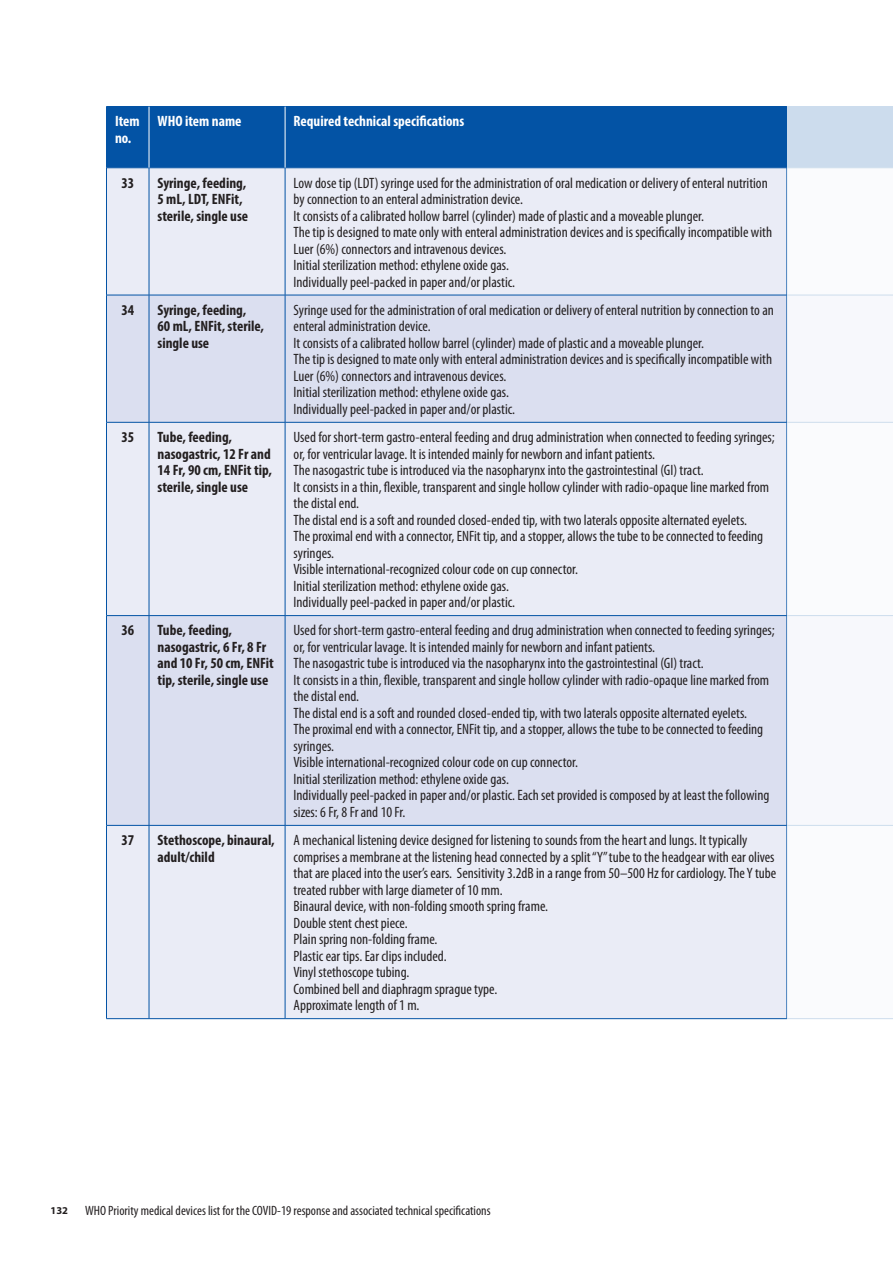
<style>
.page{position:relative;width:893px;height:1263px;background:#fff}
.page>*{position:absolute;margin:0;border:0;box-sizing:border-box;transform-origin:0 0}
.Table_text{font:condensed 15px/16.5px "Myriad Pro";color:#231f20}
.Table_text-2{font:700 condensed 15px/16.5px "Myriad Pro";color:#231f20}
.Table_text-3{font:700 condensed 15px/16.5px "Myriad Pro";color:#fff}
.t1{font:condensed 13.5px "Myriad Pro";color:#231f20}
.t2{font:700 10.5px "Myriad Pro";color:#231f20}
</style>
<div class="page">
<div style="left:107px;top:107px;width:680px;height:60px;background:#0353a5"></div>
<div style="left:107px;top:168px;width:680px;height:850px;background:#eaecf6"></div>
<svg style="left:107px;top:296px;width:680px;height:529px;background:#dfe3f1"></svg>
<hr style="left:106px;top:106px;width:43px;height:1px;background:#0353a5">
<hr style="left:106px;top:107px;width:1px;height:61px;background:#0353a5">
<hr style="left:149px;top:106px;width:136px;height:1px;background:#0353a5">
<hr style="left:285px;top:106px;width:502px;height:1px;background:#0353a5">
<hr style="left:106px;top:167px;width:43px;height:1px;background:#0353a5">
<hr style="left:149px;top:167px;width:136px;height:1px;background:#0353a5">
<hr style="left:285px;top:167px;width:502px;height:1px;background:#0353a5">
<hr style="left:106px;top:168px;width:1px;height:127px;background:#0353a5">
<hr style="left:149px;top:168px;width:1px;height:127px;background:#0353a5">
<hr style="left:285px;top:168px;width:1px;height:127px;background:#0353a5">
<hr style="left:106px;top:295px;width:43px;height:1px;background:#0353a5">
<hr style="left:106px;top:295px;width:1px;height:127px;background:#0353a5">
<hr style="left:149px;top:295px;width:136px;height:1px;background:#0353a5">
<hr style="left:149px;top:295px;width:1px;height:127px;background:#0353a5">
<hr style="left:285px;top:295px;width:502px;height:1px;background:#0353a5">
<hr style="left:285px;top:295px;width:1px;height:127px;background:#0353a5">
<hr style="left:106px;top:422px;width:43px;height:1px;background:#0353a5">
<hr style="left:106px;top:422px;width:1px;height:193px;background:#0353a5">
<hr style="left:149px;top:422px;width:136px;height:1px;background:#0353a5">
<hr style="left:149px;top:422px;width:1px;height:193px;background:#0353a5">
<hr style="left:285px;top:422px;width:502px;height:1px;background:#0353a5">
<hr style="left:285px;top:422px;width:1px;height:193px;background:#0353a5">
<hr style="left:106px;top:615px;width:43px;height:1px;background:#0353a5">
<hr style="left:106px;top:616px;width:1px;height:209px;background:#0353a5">
<hr style="left:149px;top:615px;width:136px;height:1px;background:#0353a5">
<hr style="left:149px;top:616px;width:1px;height:209px;background:#0353a5">
<hr style="left:285px;top:615px;width:502px;height:1px;background:#0353a5">
<hr style="left:285px;top:616px;width:1px;height:209px;background:#0353a5">
<hr style="left:106px;top:825px;width:43px;height:1px;background:#0353a5">
<hr style="left:106px;top:825px;width:1px;height:193px;background:#0353a5">
<hr style="left:149px;top:825px;width:136px;height:1px;background:#0353a5">
<hr style="left:149px;top:825px;width:1px;height:193px;background:#0353a5">
<hr style="left:285px;top:825px;width:502px;height:1px;background:#0353a5">
<hr style="left:285px;top:825px;width:1px;height:193px;background:#0353a5">
<hr style="left:106px;top:1018px;width:43px;height:1px;background:#0353a5">
<hr style="left:149px;top:1018px;width:136px;height:1px;background:#0353a5">
<hr style="left:285px;top:1018px;width:502px;height:1px;background:#0353a5">
<hr style="left:149px;top:107px;width:1px;height:61px;background:#fff">
<hr style="left:285px;top:107px;width:1px;height:61px;background:#fff">
<p class="Table_text-3" style="left:115px;top:113px;width:26px">Item no.</p>
<p class="Table_text-3" style="left:158px;top:113px;width:85px">WHO item name</p>
<p class="Table_text-3" style="left:294px;top:113px;width:172px">Required technical specifications</p>
<p class="Table_text-2" style="left:121px;top:174px;width:14px">33</p>
<p class="Table_text-2" style="left:158px;top:174px;width:92px">Syringe, feeding,<br>5 mL, LDT, ENFit, sterile, single use</p>
<p class="Table_text" style="left:294px;top:174px;width:480px">Low dose tip (LDT) syringe used for the administration of oral medication or delivery of enteral nutrition by connection to an enteral administration device.<br>It consists of a calibrated hollow barrel (cylinder) made of plastic and a moveable plunger.<br>The tip is designed to mate only with enteral administration devices and is specifically incompatible with Luer (6%) connectors and intravenous devices.<br>Initial sterilization method: ethylene oxide gas.<br>Individually peel-packed in paper and/or plastic.</p>
<p class="Table_text-2" style="left:121px;top:301px;width:14px">34</p>
<p class="Table_text-2" style="left:158px;top:301px;width:108px">Syringe, feeding,<br>60 mL, ENFit, sterile, single use</p>
<p class="Table_text" style="left:294px;top:301px;width:482px">Syringe used for the administration of oral medication or delivery of enteral nutrition by connection to an enteral administration device.<br>It consists of a calibrated hollow barrel (cylinder) made of plastic and a moveable plunger.<br>The tip is designed to mate only with enteral administration devices and is specifically incompatible with Luer (6%) connectors and intravenous devices.<br>Initial sterilization method: ethylene oxide gas.<br>Individually peel-packed in paper and/or plastic.</p>
<p class="Table_text-2" style="left:121px;top:428px;width:14px">35</p>
<p class="Table_text-2" style="left:158px;top:428px;width:116px">Tube, feeding, nasogastric, 12 Fr and<br>14 Fr, 90 cm, ENFit tip, sterile, single use</p>
<p class="Table_text" style="left:294px;top:429px;width:483px">Used for short-term gastro-enteral feeding and drug administration when connected to feeding syringes; or, for ventricular lavage. It is intended mainly for newborn and infant patients.<br>The nasogastric tube is introduced via the nasopharynx into the gastrointestinal (GI) tract.<br>It consists in a thin, flexible, transparent and single hollow cylinder with radio-opaque line marked from the distal end.<br>The distal end is a soft and rounded closed-ended tip, with two laterals opposite alternated eyelets.<br>The proximal end with a connector, ENFit tip, and a stopper, allows the tube to be connected to feeding syringes.<br>Visible international-recognized colour code on cup connector.<br>Initial sterilization method: ethylene oxide gas.<br>Individually peel-packed in paper and/or plastic.</p>
<p class="Table_text-2" style="left:121px;top:622px;width:14px">36</p>
<p class="Table_text-2" style="left:158px;top:622px;width:118px">Tube, feeding, nasogastric, 6 Fr, 8 Fr and 10 Fr, 50 cm, ENFit tip, sterile, single use</p>
<p class="Table_text" style="left:294px;top:622px;width:483px">Used for short-term gastro-enteral feeding and drug administration when connected to feeding syringes; or, for ventricular lavage. It is intended mainly for newborn and infant patients.<br>The nasogastric tube is introduced via the nasopharynx into the gastrointestinal (GI) tract.<br>It consists in a thin, flexible, transparent and single hollow cylinder with radio-opaque line marked from the distal end.<br>The distal end is a soft and rounded closed-ended tip, with two laterals opposite alternated eyelets.<br>The proximal end with a connector, ENFit tip, and a stopper, allows the tube to be connected to feeding syringes.<br>Visible international-recognized colour code on cup connector.<br>Initial sterilization method: ethylene oxide gas.<br>Individually peel-packed in paper and/or plastic. Each set provided is composed by at least the following sizes: 6 Fr, 8 Fr and 10 Fr.</p>
<p class="Table_text-2" style="left:121px;top:831px;width:14px">37</p>
<p class="Table_text-2" style="left:158px;top:831px;width:119px">Stethoscope, binaural, adult/child</p>
<p class="Table_text" style="left:294px;top:832px;width:484px">A mechanical listening device designed for listening to sounds from the heart and lungs. It typically comprises a membrane at the listening head connected by a split “Y” tube to the headgear with ear olives that are placed into the user’s ears. Sensitivity 3.2dB in a range from 50–500 Hz for cardiology. The Y tube treated rubber with large diameter of 10 mm.<br>Binaural device, with non-folding smooth spring frame.<br>Double stent chest piece.<br>Plain spring non-folding frame.<br>Plastic ear tips. Ear clips included.<br>Vinyl stethoscope tubing.<br>Combined bell and diaphragm sprague type.<br>Approximate length of 1 m.</p>
<p class="t2" style="left:51px;top:1203px;width:19px">132</p>
<p class="t1" style="left:85px;top:1202px;width:407px">WHO Priority medical devices list for the COVID-19 response and associated technical specifications</p>
</div>
